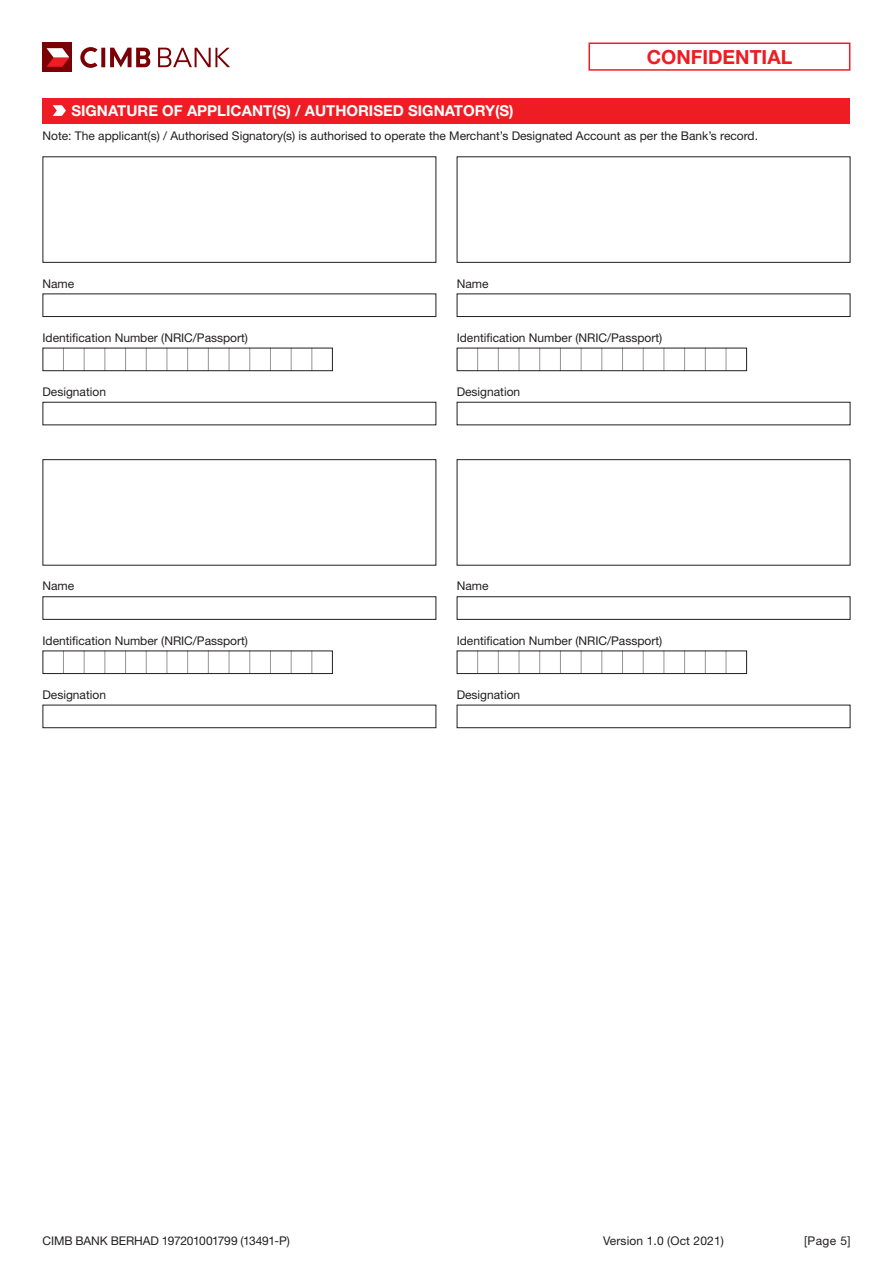
<style>
.page{position:relative;width:893px;height:1263px;background:#fff}
.page>*{position:absolute;margin:0;border:0;box-sizing:border-box;transform-origin:0 0}
.t1{font:700 19.5px "Helvetica Neue LT Std";color:#ee1d23}
.t2{font:700 15px "Helvetica Neue LT Std";color:#fff}
.t3{font:12px "Helvetica Neue LT Std";color:#231f20}
</style>
<div class="page">
<div style="left:588px;top:43px;width:262px;height:28px;border:2px solid #ee1d23"></div>
<svg style="left:80px;top:47px;width:70px;height:21px"></svg>
<svg style="left:158px;top:48px;width:72px;height:19px"></svg>
<div style="left:43px;top:43px;width:29px;height:29px;background:#7a0006"></div>
<svg style="left:47px;top:48px;width:22px;height:19px"></svg>
<div style="left:43px;top:98px;width:807px;height:25px;background:#ee1d23"></div>
<svg style="left:53px;top:105px;width:13px;height:11px"></svg>
<div style="left:43px;top:156px;width:393px;height:107px;border:1px solid #231f20"></div>
<svg style="left:63px;top:350px;width:1px;height:19px"></svg>
<svg style="left:84px;top:350px;width:1px;height:19px"></svg>
<svg style="left:105px;top:350px;width:1px;height:19px"></svg>
<svg style="left:125px;top:350px;width:1px;height:19px"></svg>
<svg style="left:146px;top:350px;width:1px;height:19px"></svg>
<svg style="left:167px;top:350px;width:1px;height:19px"></svg>
<svg style="left:187px;top:350px;width:1px;height:19px"></svg>
<svg style="left:208px;top:350px;width:1px;height:19px"></svg>
<svg style="left:229px;top:350px;width:1px;height:19px"></svg>
<svg style="left:249px;top:350px;width:1px;height:19px"></svg>
<svg style="left:270px;top:350px;width:1px;height:19px"></svg>
<svg style="left:291px;top:350px;width:1px;height:19px"></svg>
<svg style="left:312px;top:350px;width:1px;height:19px"></svg>
<div style="left:43px;top:348px;width:290px;height:23px;border:1px solid #231f20"></div>
<div style="left:43px;top:402px;width:393px;height:23px;border:1px solid #231f20"></div>
<div style="left:43px;top:293px;width:393px;height:24px;border:1px solid #231f20"></div>
<div style="left:43px;top:459px;width:393px;height:107px;border:1px solid #231f20"></div>
<svg style="left:63px;top:652px;width:1px;height:20px"></svg>
<svg style="left:84px;top:652px;width:1px;height:20px"></svg>
<svg style="left:105px;top:652px;width:1px;height:20px"></svg>
<svg style="left:125px;top:652px;width:1px;height:20px"></svg>
<svg style="left:146px;top:652px;width:1px;height:20px"></svg>
<svg style="left:167px;top:652px;width:1px;height:20px"></svg>
<svg style="left:187px;top:652px;width:1px;height:20px"></svg>
<svg style="left:208px;top:652px;width:1px;height:20px"></svg>
<svg style="left:229px;top:652px;width:1px;height:20px"></svg>
<svg style="left:249px;top:652px;width:1px;height:20px"></svg>
<svg style="left:270px;top:652px;width:1px;height:20px"></svg>
<svg style="left:291px;top:652px;width:1px;height:20px"></svg>
<svg style="left:312px;top:652px;width:1px;height:20px"></svg>
<div style="left:43px;top:650px;width:290px;height:24px;border:1px solid #231f20"></div>
<div style="left:43px;top:705px;width:393px;height:23px;border:1px solid #231f20"></div>
<div style="left:43px;top:596px;width:393px;height:24px;border:1px solid #231f20"></div>
<div style="left:457px;top:156px;width:393px;height:107px;border:1px solid #231f20"></div>
<svg style="left:477px;top:350px;width:1px;height:19px"></svg>
<svg style="left:498px;top:350px;width:1px;height:19px"></svg>
<svg style="left:519px;top:350px;width:1px;height:19px"></svg>
<svg style="left:539px;top:350px;width:1px;height:19px"></svg>
<svg style="left:560px;top:350px;width:1px;height:19px"></svg>
<svg style="left:581px;top:350px;width:1px;height:19px"></svg>
<svg style="left:602px;top:350px;width:1px;height:19px"></svg>
<svg style="left:622px;top:350px;width:1px;height:19px"></svg>
<svg style="left:643px;top:350px;width:1px;height:19px"></svg>
<svg style="left:664px;top:350px;width:1px;height:19px"></svg>
<svg style="left:684px;top:350px;width:1px;height:19px"></svg>
<svg style="left:705px;top:350px;width:1px;height:19px"></svg>
<svg style="left:726px;top:350px;width:1px;height:19px"></svg>
<div style="left:457px;top:348px;width:290px;height:23px;border:1px solid #231f20"></div>
<div style="left:457px;top:402px;width:393px;height:23px;border:1px solid #231f20"></div>
<div style="left:457px;top:293px;width:393px;height:24px;border:1px solid #231f20"></div>
<div style="left:457px;top:459px;width:393px;height:107px;border:1px solid #231f20"></div>
<svg style="left:477px;top:652px;width:1px;height:20px"></svg>
<svg style="left:498px;top:652px;width:1px;height:20px"></svg>
<svg style="left:519px;top:652px;width:1px;height:20px"></svg>
<svg style="left:539px;top:652px;width:1px;height:20px"></svg>
<svg style="left:560px;top:652px;width:1px;height:20px"></svg>
<svg style="left:581px;top:652px;width:1px;height:20px"></svg>
<svg style="left:602px;top:652px;width:1px;height:20px"></svg>
<svg style="left:622px;top:652px;width:1px;height:20px"></svg>
<svg style="left:643px;top:652px;width:1px;height:20px"></svg>
<svg style="left:664px;top:652px;width:1px;height:20px"></svg>
<svg style="left:684px;top:652px;width:1px;height:20px"></svg>
<svg style="left:705px;top:652px;width:1px;height:20px"></svg>
<svg style="left:726px;top:652px;width:1px;height:20px"></svg>
<div style="left:457px;top:650px;width:290px;height:24px;border:1px solid #231f20"></div>
<div style="left:457px;top:705px;width:393px;height:23px;border:1px solid #231f20"></div>
<div style="left:457px;top:596px;width:393px;height:24px;border:1px solid #231f20"></div>
<h1 class="t1" style="left:647px;top:45px;width:147px">CONFIDENTIAL</h1>
<p class="t2" style="left:71px;top:101px;width:444px">SIGNATURE OF APPLICANT(S) / AUTHORISED SIGNATORY(S)</p>
<p class="t3" style="left:43px;top:128px;width:717px">Note: The applicant(s) / Authorised Signatory(s) is authorised to operate the Merchant’s Designated Account as per the Bank’s record.</p>
<p class="t3" style="left:43px;top:276px;width:33px">Name</p>
<p class="t3" style="left:457px;top:276px;width:33px">Name</p>
<p class="t3" style="left:43px;top:330px;width:207px">Identification Number (NRIC/Passport)</p>
<p class="t3" style="left:457px;top:330px;width:207px">Identification Number (NRIC/Passport)</p>
<p class="t3" style="left:43px;top:384px;width:65px">Designation</p>
<p class="t3" style="left:457px;top:384px;width:65px">Designation</p>
<p class="t3" style="left:43px;top:579px;width:33px">Name</p>
<p class="t3" style="left:457px;top:579px;width:33px">Name</p>
<p class="t3" style="left:43px;top:633px;width:207px">Identification Number (NRIC/Passport)</p>
<p class="t3" style="left:457px;top:633px;width:207px">Identification Number (NRIC/Passport)</p>
<p class="t3" style="left:43px;top:687px;width:65px">Designation</p>
<p class="t3" style="left:457px;top:687px;width:65px">Designation</p>
<p class="t3" style="left:43px;top:1234px;width:249px">CIMB BANK BERHAD 197201001799 (13491-P)</p>
<p class="t3" style="left:603px;top:1234px;width:122px">Version 1.0 (Oct 2021)</p>
<p class="t3" style="left:804px;top:1234px;width:48px">[Page 5]</p>
</div>
